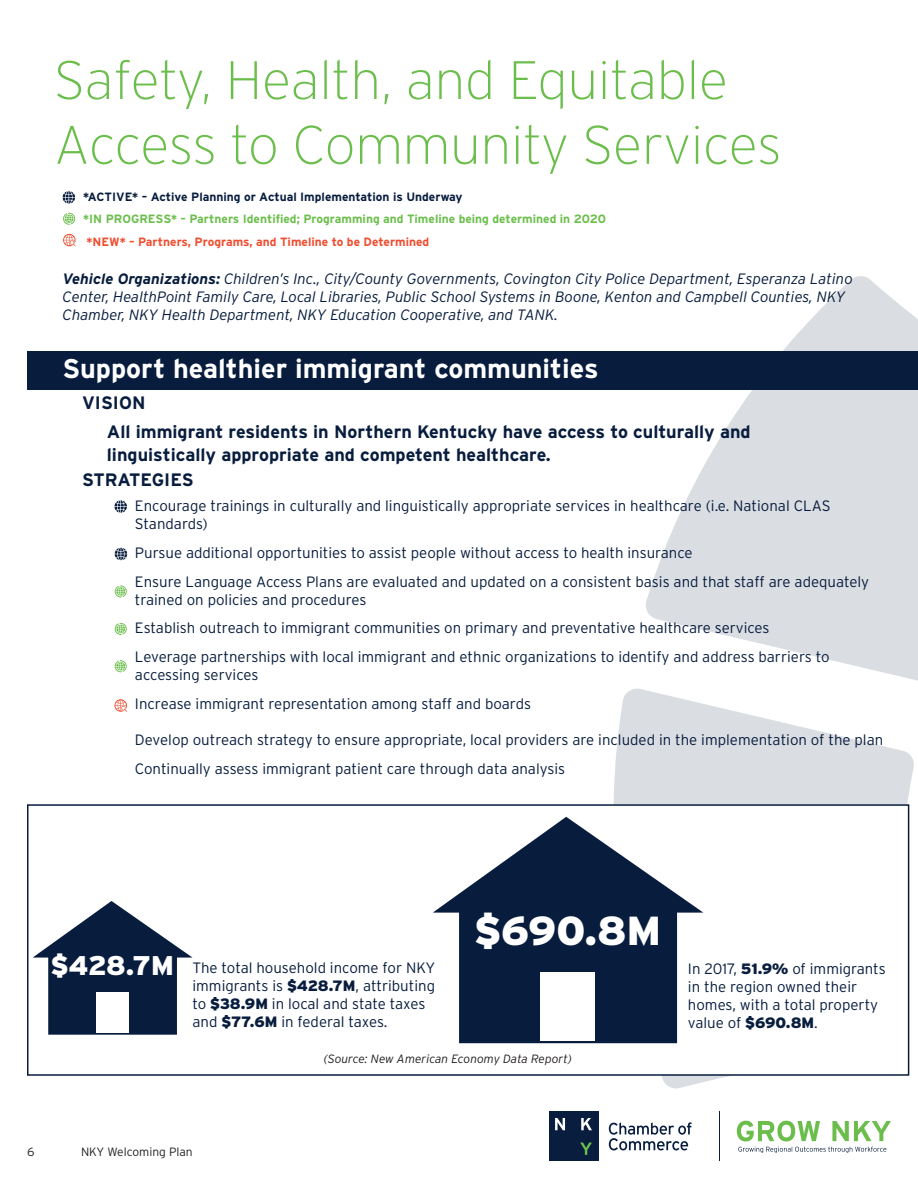
<style>
.page{position:relative;width:918px;height:1188px;background:#fff}
.page>*{position:absolute;margin:0;border:0;box-sizing:border-box;transform-origin:0 0}
.t1{font:200 54px/64.8px "Interstate";color:#6cbe4c}
.t2{font:900 40.5px "Interstate";color:#fff}
.t3{font:700 27px "Interstate";color:#fff}
.t4{font:900 27px "Interstate";color:#fff}
.t5{font:700 18px/22.5px "Interstate";color:#081d3e}
.t6{font:300 15px/18px "Interstate";color:#081d3e}
.t7{font:italic 300 15px/18px "Interstate";color:#081d3e}
.t8{font:700 12px "Interstate";color:#6cbe4c}
.t9{font:700 12px "Interstate";color:#081d3e}
.t10{font:700 12px "Interstate";color:#ef4d30}
.t11{font:italic 300 12px "Interstate";color:#231f20}
.t12{font:300 12px "Interstate";color:#231f20}
.s1{font-weight:700}
.s2{font-weight:900}
</style>
<div class="page">
<svg style="left:613px;top:276px;width:305px;height:836px;fill:#dadde2"></svg>
<svg style="left:737px;top:1121px;width:83px;height:20px"></svg>
<svg style="left:832px;top:1121px;width:59px;height:20px"></svg>
<svg style="left:738px;top:1147px;width:148px;height:6px"></svg>
<svg style="left:609px;top:1122px;width:83px;height:28px"></svg>
<svg style="left:549px;top:1112px;width:49px;height:49px;background:#1a2f4a"></svg>
<hr style="left:719px;top:1112px;width:1px;height:49px;background:#091e3e">
<div style="left:27px;top:804px;width:882px;height:272px;background:#fff;border:2px solid #081d3e"></div>
<svg style="left:63px;top:191px;width:12px;height:13px"></svg>
<svg style="left:63px;top:213px;width:12px;height:12px"></svg>
<svg style="left:63px;top:234px;width:13px;height:12px"></svg>
<hr style="left:917px;top:40px;width:1px;height:39px;background:#081d3e">
<hr style="left:917px;top:514px;width:1px;height:39px;background:#081d3e">
<div style="left:27px;top:351px;width:891px;height:39px;background:#081d3e"></div>
<svg style="left:114px;top:500px;width:13px;height:13px"></svg>
<svg style="left:115px;top:548px;width:12px;height:12px"></svg>
<svg style="left:114px;top:699px;width:13px;height:13px"></svg>
<svg style="left:115px;top:585px;width:12px;height:13px"></svg>
<svg style="left:115px;top:623px;width:12px;height:12px"></svg>
<svg style="left:115px;top:660px;width:12px;height:13px"></svg>
<svg style="left:33px;top:901px;width:160px;height:134px"></svg>
<svg style="left:433px;top:817px;width:270px;height:226px;fill:#081d3e"></svg>
<div style="left:96px;top:992px;width:32px;height:40px;background:#fff"></div>
<div style="left:540px;top:973px;width:55px;height:68px;background:#fff"></div>
<h1 class="t1" style="left:54px;top:48px;width:729px">Safety, Health, and Equitable<br>Access to Community Services</h1>
<p class="t9" style="left:83px;top:190px;width:381px">*ACTIVE* – Active Planning or Actual Implementation is Underway</p>
<p class="t8" style="left:83px;top:212px;width:524px">*IN PROGRESS* – Partners Identified; Programming and Timeline being determined in 2020</p>
<p class="t10" style="left:87px;top:235px;width:344px">*NEW* – Partners, Programs, and Timeline to be Determined</p>
<p class="t7" style="left:63px;top:270px;width:792px"><span class="s1">Vehicle Organizations:</span> Children’s Inc., City/County Governments, Covington City Police Department, Esperanza Latino<br>Center, HealthPoint Family Care, Local Libraries, Public School Systems in Boone, Kenton and Campbell Counties, NKY<br>Chamber, NKY Health Department, NKY Education Cooperative, and TANK.</p>
<h3 class="t3" style="left:63px;top:353px;width:537px">Support healthier immigrant communities</h3>
<p class="t5" style="left:82px;top:391px;width:65px">VISION</p>
<p class="t5" style="left:107px;top:420px;width:645px">All immigrant residents in Northern Kentucky have access to culturally and linguistically appropriate and competent healthcare.</p>
<p class="t6" style="left:135px;top:497px;width:697px">Encourage trainings in culturally and linguistically appropriate services in healthcare (i.e. National CLAS<br>Standards)</p>
<p class="t6" style="left:135px;top:538px;width:736px;line-height:28.8px">Pursue additional opportunities to assist people without access to health insurance<br>Ensure Language Access Plans are evaluated and updated on a consistent basis and that staff are adequately</p>
<p class="t6" style="left:135px;top:585px;width:696px;line-height:28.8px">trained on policies and procedures<br>Establish outreach to immigrant communities on primary and preventative healthcare services<br>Leverage partnerships with local immigrant and ethnic organizations to identify and address barriers to</p>
<p class="t6" style="left:135px;top:660px;width:398px;line-height:28.8px">accessing services<br>Increase immigrant representation among staff and boards</p>
<p class="t6" style="left:135px;top:725px;width:750px;line-height:28.8px">Develop outreach strategy to ensure appropriate, local providers are included in the implementation of the plan<br>Continually assess immigrant patient care through data analysis</p>
<p class="t5" style="left:82px;top:468px;width:113px">STRATEGIES</p>
<h3 class="t4" style="left:51px;top:950px;width:125px">$428.7M</h3>
<h2 class="t2" style="left:474px;top:908px;width:188px">$690.8M</h2>
<p class="t6" style="left:193px;top:959px;width:244px">The total household income for NKY immigrants is <span class="s2">$428.7M</span>, attributing to <span class="s2">$38.9M</span> in local and state taxes and <span class="s2">$77.6M</span> in federal taxes.</p>
<p class="t6" style="left:688px;top:960px;width:199px">In 2017, <span class="s2">51.9%</span> of immigrants in the region owned their homes, with a total property value of <span class="s2">$690.8M</span>.</p>
<p class="t11" style="left:324px;top:1052px;width:250px">(Source: New American Economy Data Report)</p>
<p class="t12" style="left:27px;top:1145px;width:9px">6</p>
<p class="t12" style="left:81px;top:1145px;width:113px">NKY Welcoming Plan</p>
</div>
